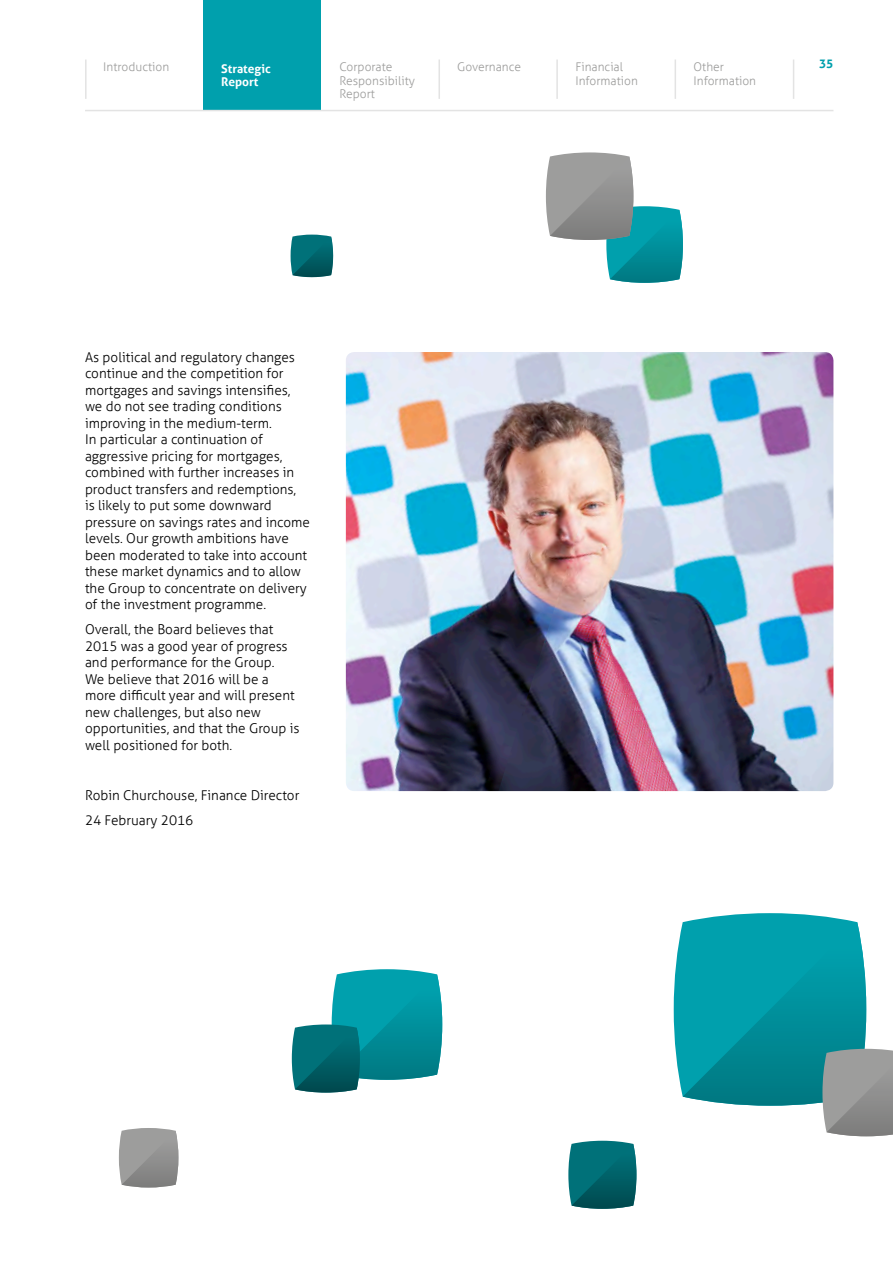
<style>
.page{position:relative;width:893px;height:1263px;background:#fff}
.page>*{position:absolute;margin:0;border:0;box-sizing:border-box;transform-origin:0 0}
.t1{font:300 13.5px/16.5px "YBSG Aller";color:#000}
.t2{font:300 12px/13.5px "YBSG Aller";color:#9d9d9c}
.t3{font:700 12px/13.5px "YBSG Aller";color:#fff}
.t4{font:700 12px "YBSG Aller";color:#00a0ad}
</style>
<div class="page">
<div style="left:203px;top:0;width:118px;height:111px;background:#00a0ad"></div>
<hr style="left:793px;top:60px;width:1px;height:39px;background:#e3e3e3">
<hr style="left:675px;top:60px;width:1px;height:39px;background:#e3e3e3">
<hr style="left:556px;top:60px;width:2px;height:39px;background:#e3e3e3">
<hr style="left:85px;top:60px;width:2px;height:39px;background:#e3e3e3">
<hr style="left:438px;top:60px;width:2px;height:39px;background:#e3e3e3">
<hr style="left:85px;top:110px;width:748px;height:1px;background:#e3e3e3">
<img style="left:346px;top:352px;width:487px;height:439px">
<svg style="left:674px;top:913px;width:219px;height:223px"></svg>
<svg style="left:546px;top:152px;width:137px;height:131px"></svg>
<svg style="left:119px;top:1128px;width:59px;height:59px;background:#989898"></svg>
<svg style="left:568px;top:1141px;width:68px;height:68px;background:#0f6e75"></svg>
<svg style="left:292px;top:969px;width:150px;height:123px"></svg>
<svg style="left:291px;top:235px;width:42px;height:42px;background:#0a6b72"></svg>
<p class="t2" style="left:339px;top:60px;width:77px">Corporate<br>Responsibility<br>Report</p>
<p class="t2" style="left:694px;top:60px;width:64px">Other<br>Information</p>
<p class="t4" style="left:819px;top:57px;width:16px">35</p>
<p class="t2" style="left:103px;top:60px;width:67px">Introduction</p>
<p class="t2" style="left:457px;top:60px;width:65px">Governance</p>
<p class="t2" style="left:575px;top:60px;width:64px">Financial<br>Information</p>
<p class="t3" style="left:221px;top:62px;width:51px">Strategic<br>Report</p>
<p class="t1" style="left:85px;top:349px;width:226px">As political and regulatory changes continue and the competition for mortgages and savings intensifies, we do not see trading conditions improving in the medium-term.<br>In particular a continuation of aggressive pricing for mortgages, combined with further increases in product transfers and redemptions,<br>is likely to put some downward pressure on savings rates and income levels. Our growth ambitions have been moderated to take into account these market dynamics and to allow the Group to concentrate on delivery of the investment programme.</p>
<p class="t1" style="left:85px;top:621px;width:216px">Overall, the Board believes that<br>2015 was a good year of progress and performance for the Group.<br>We believe that 2016 will be a more difficult year and will present new challenges, but also new opportunities, and that the Group is well positioned for both.</p>
<p class="t1" style="left:85px;top:787px;width:216px">Robin Churchouse, Finance Director</p>
<p class="t1" style="left:85px;top:812px;width:110px">24 February 2016</p>
</div>
